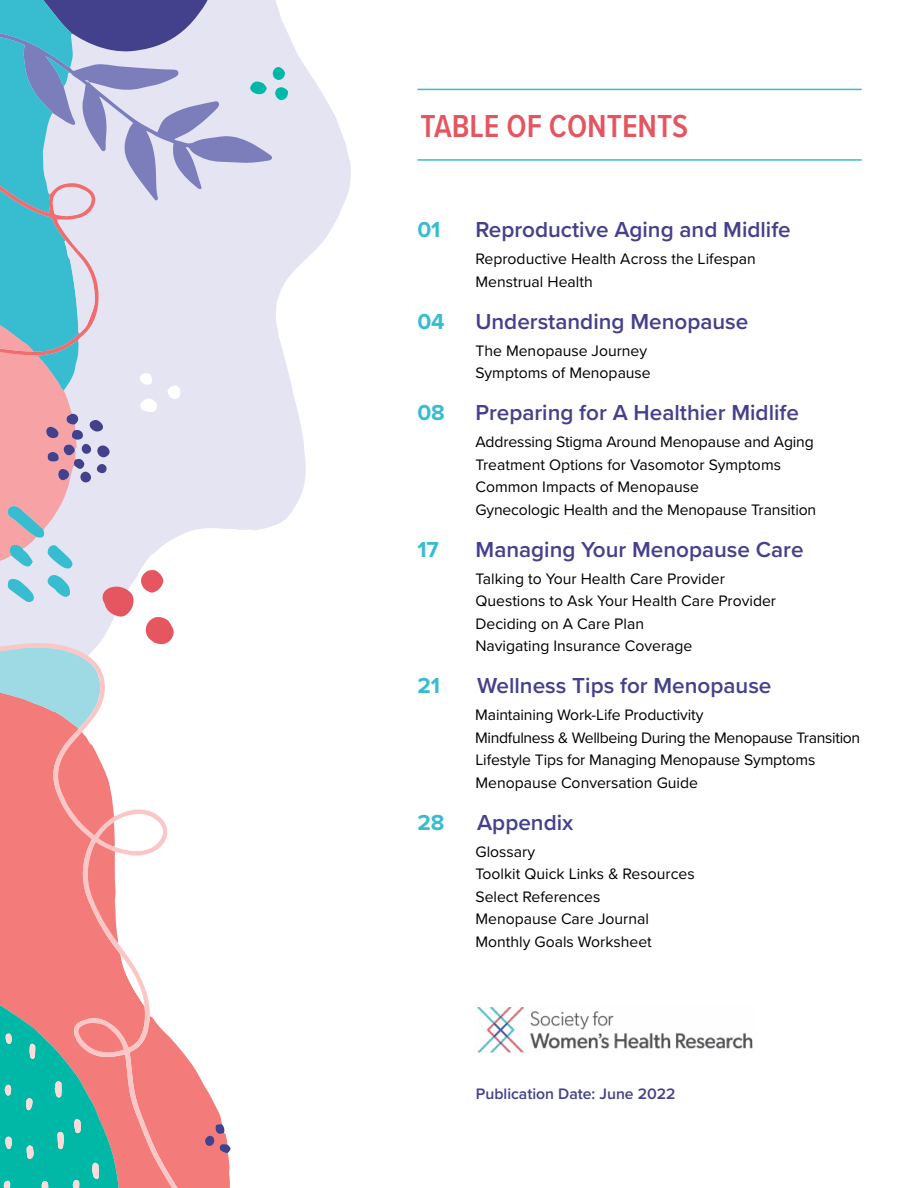
<style>
.page{position:relative;width:918px;height:1188px;background:#fff}
.page>*{position:absolute;margin:0;border:0;box-sizing:border-box;transform-origin:0 0}
.t1{font:600 33px "Proxima Nova Cond";color:#e55560}
.t2{font:600 22.5px "Proxima Nova";color:#44408b}
.t3{font:700 22.5px "Proxima Nova";color:#37bcd0}
.t4{font:15.75px/22.5px "Proxima Nova";color:#000}
.t5{font:600 15.75px "Proxima Nova";color:#44408b}
</style>
<div class="page">
<svg style="left:210px;top:0;width:141px;height:530px;fill:#e4e4f3"></svg>
<svg style="left:210px;top:33px;width:63px;height:168px;background:#d6d6eb"></svg>
<svg style="left:0;top:943px;width:127px;height:12px;background:#f38381"></svg>
<svg style="left:250px;top:80px;width:17px;height:16px"></svg>
<svg style="left:275px;top:87px;width:13px;height:13px"></svg>
<div style="left:273px;top:67px;width:12px;height:13px;background:#00b8a5;border-radius:50%"></div>
<svg style="left:0;top:955px;width:231px;height:233px"></svg>
<svg style="left:0;top:0;width:210px;height:943px"></svg>
<hr style="left:417px;top:89px;width:445px;height:1px;background:#37bcd0">
<hr style="left:417px;top:159px;width:445px;height:2px;background:#37bcd0">
<img style="left:477px;top:1007px;width:276px;height:46px">
<h1 class="t1" style="left:420px;top:101px;width:269px">TABLE OF CONTENTS</h1>
<h2 class="t3" style="left:417px;top:213px;width:25px">01</h2>
<h2 class="t2" style="left:475px;top:213px;width:317px">Reproductive Aging and Midlife</h2>
<p class="t4" style="left:475px;top:247px;width:282px">Reproductive Health Across the Lifespan<br>Menstrual Health</p>
<h2 class="t3" style="left:417px;top:305px;width:29px">04</h2>
<h2 class="t2" style="left:475px;top:305px;width:275px">Understanding Menopause</h2>
<p class="t4" style="left:475px;top:339px;width:177px">The Menopause Journey<br>Symptoms of Menopause</p>
<h2 class="t3" style="left:417px;top:396px;width:29px">08</h2>
<h2 class="t2" style="left:475px;top:396px;width:325px">Preparing for A Healthier Midlife</h2>
<p class="t4" style="left:475px;top:430px;width:342px">Addressing Stigma Around Menopause and Aging Treatment Options for Vasomotor Symptoms Common Impacts of Menopause<br>Gynecologic Health and the Menopause Transition</p>
<h2 class="t3" style="left:417px;top:533px;width:23px">17</h2>
<h2 class="t2" style="left:476px;top:533px;width:330px">Managing Your Menopause Care</h2>
<p class="t4" style="left:475px;top:567px;width:302px">Talking to Your Health Care Provider Questions to Ask Your Health Care Provider Deciding on A Care Plan<br>Navigating Insurance Coverage</p>
<h2 class="t3" style="left:417px;top:669px;width:24px">21</h2>
<h2 class="t2" style="left:477px;top:669px;width:296px">Wellness Tips for Menopause</h2>
<p class="t4" style="left:475px;top:703px;width:387px">Maintaining Work-Life Productivity<br>Mindfulness &amp; Wellbeing During the Menopause Transition Lifestyle Tips for Managing Menopause Symptoms Menopause Conversation Guide</p>
<h2 class="t3" style="left:417px;top:806px;width:29px">28</h2>
<h2 class="t2" style="left:477px;top:806px;width:98px">Appendix</h2>
<p class="t4" style="left:475px;top:840px;width:221px">Glossary<br>Toolkit Quick Links &amp; Resources<br>Select References<br>Menopause Care Journal<br>Monthly Goals Worksheet</p>
<p class="t5" style="left:476px;top:1082px;width:201px">Publication Date: June 2022</p>
</div>
